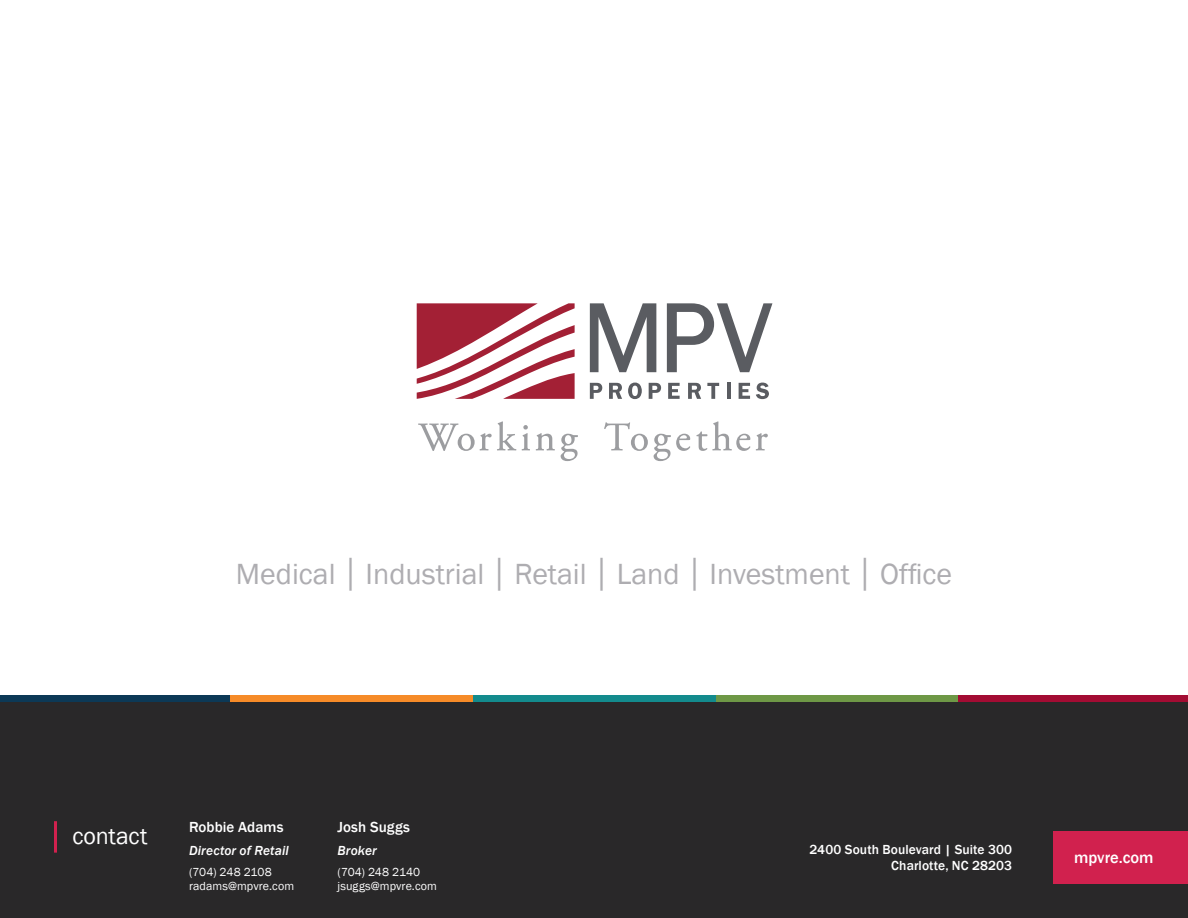
<style>
.page{position:relative;width:1188px;height:918px;background:#fff}
.page>*{position:absolute;margin:0;border:0;box-sizing:border-box;transform-origin:0 0}
.t1{font:30px "Franklin Gothic";color:#aeadb1}
.t2{font:24px "Franklin Gothic";letter-spacing:-.005em;color:#fff}
.t3{font:500 16.5px "Franklin Gothic";color:#fff}
.t4{font:500 15px "Franklin Gothic";letter-spacing:.005em;color:#fff}
.t5{font:500 13.5px/16.2px "Franklin Gothic";letter-spacing:.01em;color:#fff;text-align:right}
.t6{font:italic 500 13.5px "Franklin Gothic";letter-spacing:.005em;color:#fff}
.t7{font:12px/14.4px "Franklin Gothic";letter-spacing:.005em;color:#fff}
.s1{font-size:39px}
</style>
<div class="page">
<svg style="left:590px;top:303px;width:66px;height:69px"></svg>
<svg style="left:667px;top:303px;width:105px;height:69px"></svg>
<svg style="left:590px;top:383px;width:12px;height:16px"></svg>
<svg style="left:609px;top:383px;width:13px;height:16px"></svg>
<svg style="left:628px;top:383px;width:14px;height:16px"></svg>
<svg style="left:649px;top:383px;width:12px;height:16px"></svg>
<svg style="left:668px;top:383px;width:12px;height:16px"></svg>
<svg style="left:688px;top:383px;width:13px;height:16px"></svg>
<svg style="left:707px;top:383px;width:12px;height:16px"></svg>
<hr style="left:727px;top:383px;width:4px;height:16px;background:#5a5c61">
<svg style="left:739px;top:383px;width:11px;height:16px"></svg>
<svg style="left:756px;top:383px;width:13px;height:16px"></svg>
<svg style="left:417px;top:303px;width:158px;height:96px"></svg>
<svg style="left:418px;top:421px;width:98px;height:30px"></svg>
<svg style="left:522px;top:425px;width:8px;height:25px"></svg>
<svg style="left:536px;top:433px;width:19px;height:17px"></svg>
<svg style="left:561px;top:434px;width:17px;height:27px"></svg>
<svg style="left:604px;top:422px;width:44px;height:29px"></svg>
<svg style="left:654px;top:434px;width:36px;height:27px"></svg>
<svg style="left:696px;top:421px;width:54px;height:30px"></svg>
<svg style="left:756px;top:433px;width:12px;height:17px"></svg>
<div style="left:0;top:696px;width:230px;height:6px;background:#0c3956"></div>
<div style="left:230px;top:696px;width:243px;height:6px;background:#f68b28"></div>
<div style="left:473px;top:696px;width:243px;height:6px;background:#138b8d"></div>
<div style="left:716px;top:696px;width:243px;height:6px;background:#6e9846"></div>
<div style="left:959px;top:696px;width:229px;height:6px;background:#a30c33"></div>
<div style="left:0;top:796px;width:1188px;height:122px;background:#292829"></div>
<div style="left:1053px;top:831px;width:135px;height:53px;background:#d1214e"></div>
<hr style="left:54px;top:821px;width:3px;height:32px;background:#d1214e">
<div style="left:0;top:702px;width:1188px;height:96px;background:#292829"></div>
<h1 class="t1" style="left:236px;top:555px;width:718px">Medical <span class="s1">|</span> Industrial <span class="s1">|</span> Retail <span class="s1">|</span> Land <span class="s1">|</span> Investment <span class="s1">|</span> Office</h1>
<h2 class="t2" style="left:72px;top:821px;width:77px">contact</h2>
<p class="t4" style="left:189px;top:817px;width:96px">Robbie Adams</p>
<p class="t6" style="left:189px;top:842px;width:101px">Director of Retail</p>
<p class="t7" style="left:189px;top:865px;width:107px">(704) 248 2108 radams@mpvre.com</p>
<p class="t4" style="left:338px;top:817px;width:74px">Josh Suggs</p>
<p class="t6" style="left:338px;top:842px;width:41px">Broker</p>
<p class="t7" style="left:338px;top:865px;width:101px">(704) 248 2140 jsuggs@mpvre.com</p>
<p class="t5" style="left:809px;top:841px;width:204px">2400 South Boulevard | Suite 300<br>Charlotte, NC 28203</p>
<h3 class="t3" style="left:1074px;top:847px;width:81px">mpvre.com</h3>
</div>
